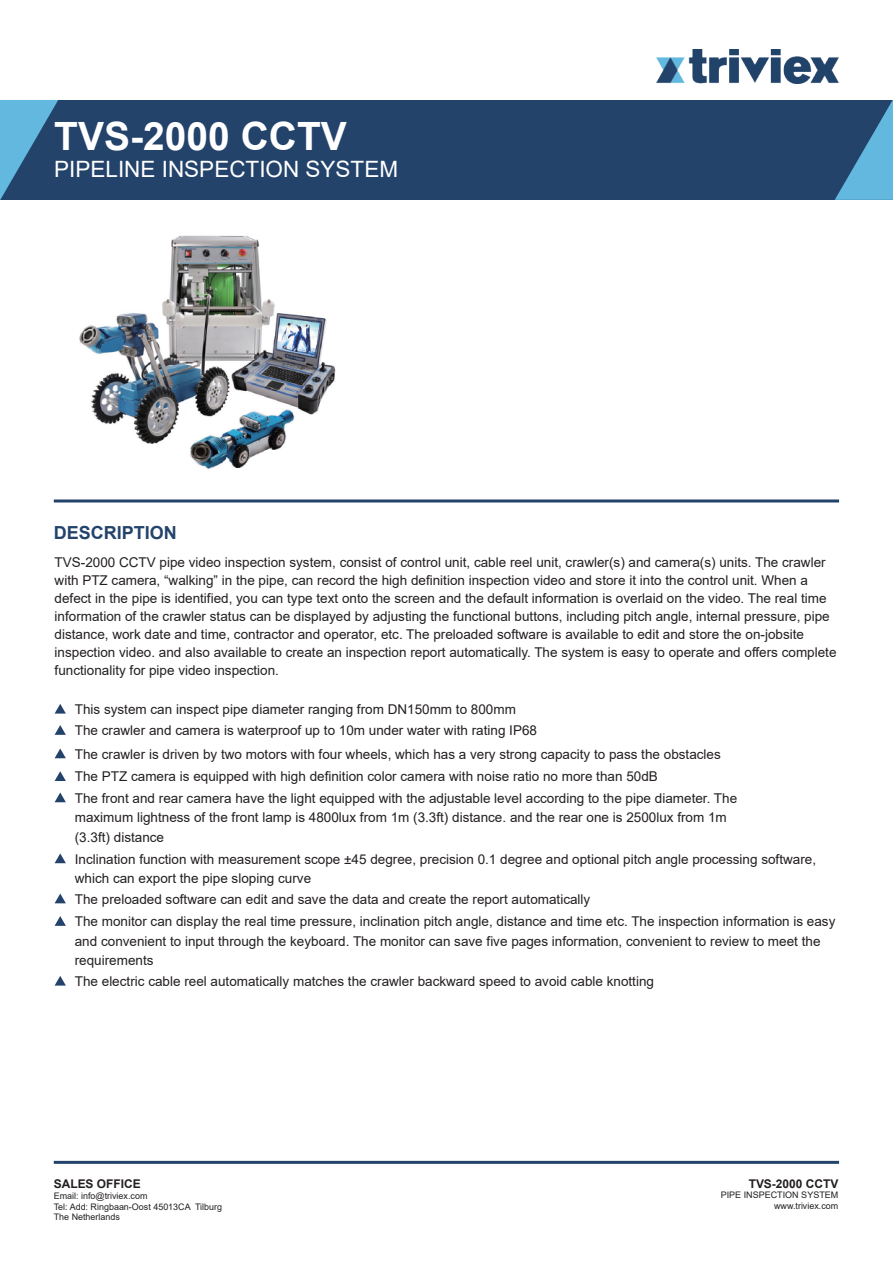
<style>
.page{position:relative;width:893px;height:1263px;background:#fff}
.page>*{position:absolute;margin:0;border:0;box-sizing:border-box;transform-origin:0 0}
.t1{font:700 39px "Arial";color:#fff}
.t2{font:22.5px "Arial";color:#fff}
.t3{font:700 18px "Arial";color:#23436b}
.t4{font:13.5px/18px "Arial";color:#231f20}
.t5{font:700 12px "Arial";color:#231f20}
.t6{font:9px/10.8px "Arial";color:#231f20}
</style>
<div class="page">
<img style="left:657px;top:50px;width:182px;height:33px">
<div style="left:0;top:100px;width:893px;height:100px;background:#23436b"></div>
<svg style="left:835px;top:99px;width:58px;height:101px"></svg>
<svg style="left:0;top:100px;width:58px;height:100px"></svg>
<hr style="left:54px;top:499px;width:785px;height:3px;background:#23436b">
<hr style="left:54px;top:1161px;width:785px;height:3px;background:#23436b">
<img style="left:79px;top:235px;width:257px;height:235px">
<svg style="left:55px;top:704px;width:11px;height:9px"></svg>
<svg style="left:55px;top:725px;width:11px;height:10px"></svg>
<svg style="left:55px;top:748px;width:11px;height:10px"></svg>
<svg style="left:55px;top:771px;width:11px;height:10px"></svg>
<svg style="left:55px;top:792px;width:11px;height:10px"></svg>
<svg style="left:55px;top:853px;width:11px;height:10px"></svg>
<svg style="left:55px;top:916px;width:11px;height:10px"></svg>
<svg style="left:55px;top:893px;width:11px;height:10px"></svg>
<svg style="left:55px;top:976px;width:11px;height:9px"></svg>
<h1 class="t1" style="left:54px;top:109px;width:294px">TVS-2000 CCTV</h1>
<h2 class="t2" style="left:54px;top:153px;width:345px">PIPELINE INSPECTION SYSTEM</h2>
<h3 class="t3" style="left:54px;top:520px;width:125px">DESCRIPTION</h3>
<p class="t4" style="left:55px;top:554px;width:783px">TVS-2000 CCTV pipe video inspection system, consist of control unit, cable reel unit, crawler(s) and camera(s) units. The crawler with PTZ camera, “walking” in the pipe, can record the high definition inspection video and store it into the control unit. When a defect in the pipe is identified, you can type text onto the screen and the default information is overlaid on the video. The real time information of the crawler status can be displayed by adjusting the functional buttons, including pitch angle, internal pressure, pipe distance, work date and time, contractor and operator, etc. The preloaded software is available to edit and store the on-jobsite inspection video. and also available to create an inspection report automatically. The system is easy to operate and offers complete functionality for pipe video inspection.</p>
<p class="t4" style="left:75px;top:698px;width:464px;line-height:21.3px">This system can inspect pipe diameter ranging from DN150mm to 800mm<br>The crawler and camera is waterproof up to 10m under water with rating IP68</p>
<p class="t4" style="left:75px;top:742px;width:647px;line-height:22.8px">The crawler is driven by two motors with four wheels, which has a very strong capacity to pass the obstacles<br>The PTZ camera is equipped with high definition color camera with noise ratio no more than 50dB</p>
<p class="t4" style="left:75px;top:788px;width:664px;line-height:19.5px">The front and rear camera have the light equipped with the adjustable level according to the pipe diameter. The maximum lightness of the front lamp is 4800lux from 1m (3.3ft) distance. and the rear one is 2500lux from 1m (3.3ft) distance</p>
<p class="t4" style="left:75px;top:849px;width:743px;line-height:19.5px">Inclination function with measurement scope ±45 degree, precision 0.1 degree and optional pitch angle processing software, which can export the pipe sloping curve</p>
<p class="t4" style="left:75px;top:911px;width:762px;line-height:19.5px">The monitor can display the real time pressure, inclination pitch angle, distance and time etc. The inspection information is easy and convenient to input through the keyboard. The monitor can save five pages information, convenient to review to meet the requirements</p>
<p class="t4" style="left:75px;top:890px;width:517px">The preloaded software can edit and save the data and create the report automatically</p>
<p class="t4" style="left:75px;top:972px;width:581px">The electric cable reel automatically matches the crawler backward speed to avoid cable knotting</p>
<p class="t5" style="left:54px;top:1175px;width:88px">SALES OFFICE</p>
<p class="t6" style="left:54px;top:1190px;width:170px">Email: info@triviex.com<br>Tel: Add: Ringbaan-Oost 45013CA Tilburg<br>The Netherlands</p>
<p class="t5" style="left:749px;top:1175px;width:91px">TVS-2000 CCTV</p>
<p class="t6" style="left:721px;top:1190px;width:119px;text-align:right">PIPE INSPECTION SYSTEM www.triviex.com</p>
</div>
